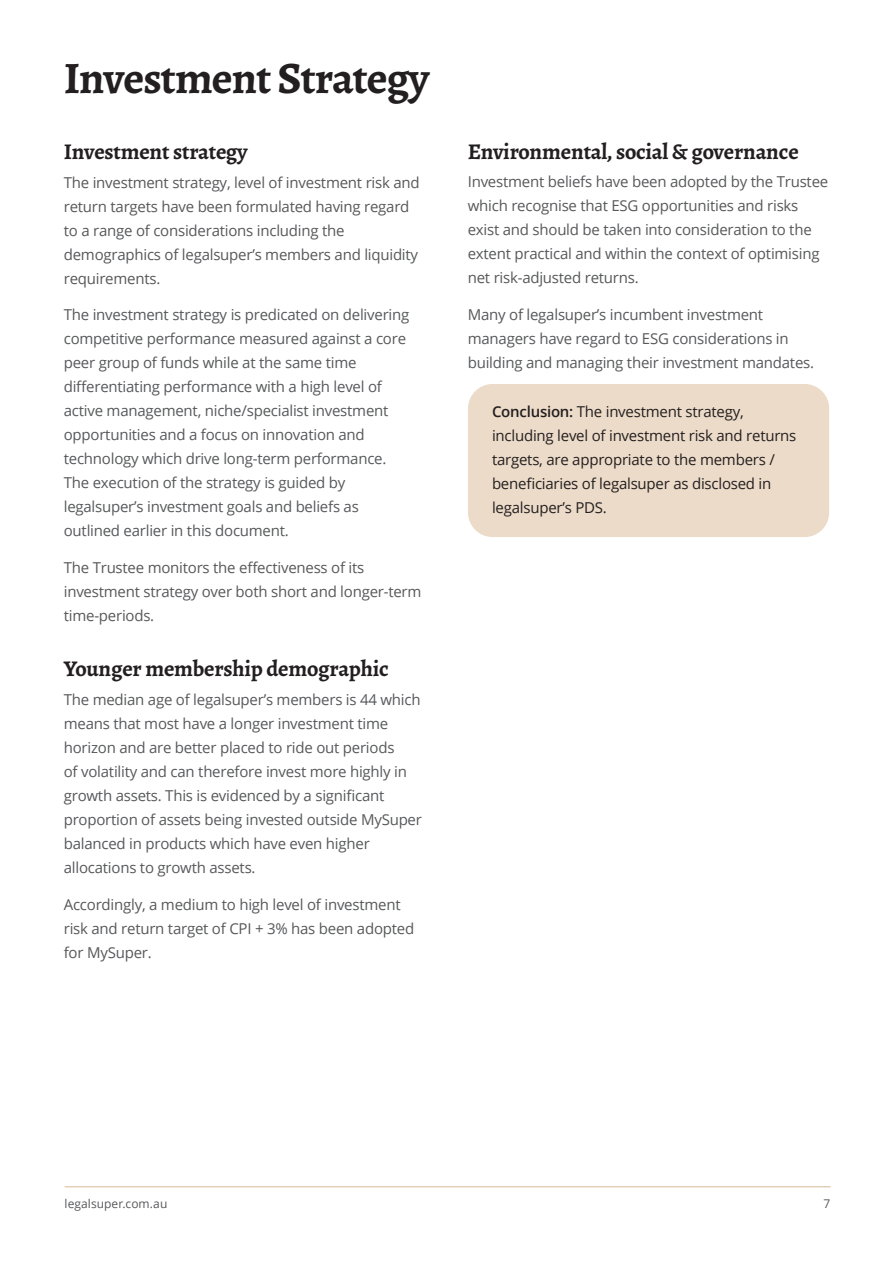
<style>
.page{position:relative;width:893px;height:1263px;background:#fff}
.page>*{position:absolute;margin:0;border:0;box-sizing:border-box;transform-origin:0 0}
.H2_-_page_heading{font:700 45px "Alegreya";letter-spacing:-.02em;color:#231f20}
.Sub-head_H3{font:700 22.5px "Alegreya";letter-spacing:-.01em;color:#231f20}
.Body_2{font:15px/24px "Open Sans";letter-spacing:-.015em;color:#57585a}
.Body_2-2{font:15px/24px "Open Sans";letter-spacing:-.015em;color:#231f20}
.t1{font:12px "Open Sans";letter-spacing:.005em;color:#57585a}
.s1{font-weight:600}
</style>
<div class="page">
<div style="left:468px;top:384px;width:361px;height:153px;background:#ecdbc8;border-radius:25px"></div>
<hr style="left:65px;top:1186px;width:766px;height:1px;background:#d8b792">
<p class="H2_-_page_heading" style="left:64px;top:49px;width:367px">Investment Strategy</p>
<p class="Sub-head_H3" style="left:64px;top:137px;width:185px">Investment strategy</p>
<p class="Body_2" style="left:64px;top:170px;width:357px">The investment strategy, level of investment risk and return targets have been formulated having regard to a range of considerations including the demographics of legalsuper’s members and liquidity requirements.</p>
<p class="Body_2" style="left:64px;top:303px;width:347px">The investment strategy is predicated on delivering competitive performance measured against a core peer group of funds while at the same time differentiating performance with a high level of active management, niche/specialist investment opportunities and a focus on innovation and technology which drive long-term performance.<br>The execution of the strategy is guided by legalsuper’s investment goals and beliefs as outlined earlier in this document.</p>
<p class="Body_2" style="left:64px;top:555px;width:359px">The Trustee monitors the effectiveness of its investment strategy over both short and longer-term time-periods.</p>
<p class="Sub-head_H3" style="left:64px;top:654px;width:327px">Younger membership demographic</p>
<p class="Body_2" style="left:64px;top:687px;width:360px">The median age of legalsuper’s members is 44 which means that most have a longer investment time horizon and are better placed to ride out periods<br>of volatility and can therefore invest more highly in growth assets. This is evidenced by a significant proportion of assets being invested outside MySuper balanced in products which have even higher allocations to growth assets.</p>
<p class="Body_2" style="left:64px;top:892px;width:352px">Accordingly, a medium to high level of investment risk and return target of CPI + 3% has been adopted for MySuper.</p>
<p class="Sub-head_H3" style="left:468px;top:137px;width:333px">Environmental, social &amp; governance</p>
<p class="Body_2" style="left:468px;top:169px;width:362px">Investment beliefs have been adopted by the Trustee which recognise that ESG opportunities and risks exist and should be taken into consideration to the extent practical and within the context of optimising net risk-adjusted returns.</p>
<p class="Body_2" style="left:468px;top:302px;width:348px">Many of legalsuper’s incumbent investment managers have regard to ESG considerations in building and managing their investment mandates.</p>
<p class="Body_2-2" style="left:492px;top:399px;width:306px"><span class="s1">Conclusion:</span> The investment strategy, including level of investment risk and returns targets, are appropriate to the members / beneficiaries of legalsuper as disclosed in legalsuper’s PDS.</p>
<p class="t1" style="left:65px;top:1195px;width:104px">legalsuper.com.au</p>
<p class="t1" style="left:824px;top:1195px;width:8px">7</p>
</div>
